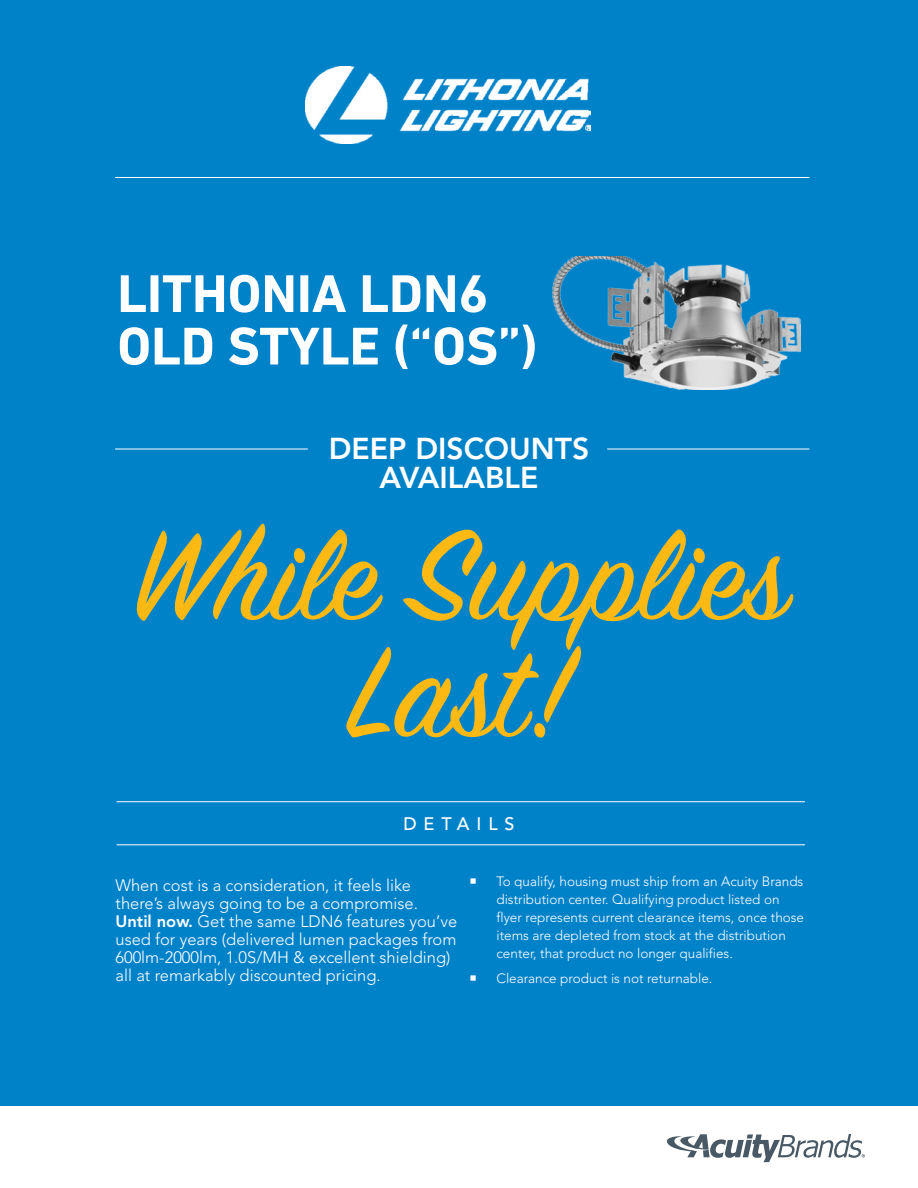
<style>
.page{position:relative;width:918px;height:1188px;background:#fff}
.page>*{position:absolute;margin:0;border:0;box-sizing:border-box;transform-origin:0 0}
.t1{font:142.5px/117px "Sign Painter House Script";color:#fdb913;text-align:center}
.t2{font:700 54px/52.5px "DIN Next LT Pro";color:#fff}
.t3{font:800 30px/28.5px "Avenir LT Std";color:#fff;text-align:center}
.t4{font:500 18px "Avenir LT Std";letter-spacing:.38em;color:#fff}
.t5{font:300 16.5px/18px "Avenir LT Std";color:#fff}
.t6{font:300 13.5px/18px "Avenir LT Std";color:#fff}
.s1{font-weight:800}
</style>
<div class="page">
<div style="left:0;top:0;width:918px;height:1106px;background:#0082c9"></div>
<hr style="left:115px;top:449px;width:193px;height:1px;background:#fff">
<hr style="left:115px;top:177px;width:694px;height:1px;background:#fff">
<hr style="left:607px;top:449px;width:202px;height:1px;background:#fff">
<hr style="left:117px;top:801px;width:688px;height:1px;background:#fff">
<hr style="left:117px;top:844px;width:688px;height:1px;background:#fff">
<svg style="left:667px;top:1134px;width:198px;height:28px"></svg>
<img style="left:306px;top:67px;width:285px;height:76px">
<img style="left:552px;top:256px;width:248px;height:134px">
<h2 class="t2" style="left:117px;top:267px;width:422px">LITHONIA LDN6<br>OLD STYLE (“OS”)</h2>
<h3 class="t3" style="left:329px;top:435px;width:262px">DEEP DISCOUNTS<br>AVAILABLE</h3>
<h1 class="t1" style="left:131px;top:529px;width:658px">While Supplies<br>Last!</h1>
<h3 class="t4" style="left:403px;top:814px;width:113px">DETAILS</h3>
<p class="t5" style="left:116px;top:876px;width:343px">When cost is a consideration, it feels like there’s always going to be a compromise.<br><span class="s1">Until now.</span> Get the same LDN6 features you’ve used for years (delivered lumen packages from 600lm-2000lm, 1.0S/MH &amp; excellent shielding) all at remarkably discounted pricing.</p>
<p class="t6" style="left:497px;top:873px;width:309px">To qualify, housing must ship from an Acuity Brands distribution center. Qualifying product listed on flyer represents current clearance items, once those items are depleted from stock at the distribution center, that product no longer qualifies.</p>
<p class="t6" style="left:497px;top:970px;width:217px">Clearance product is not returnable.</p>
</div>
